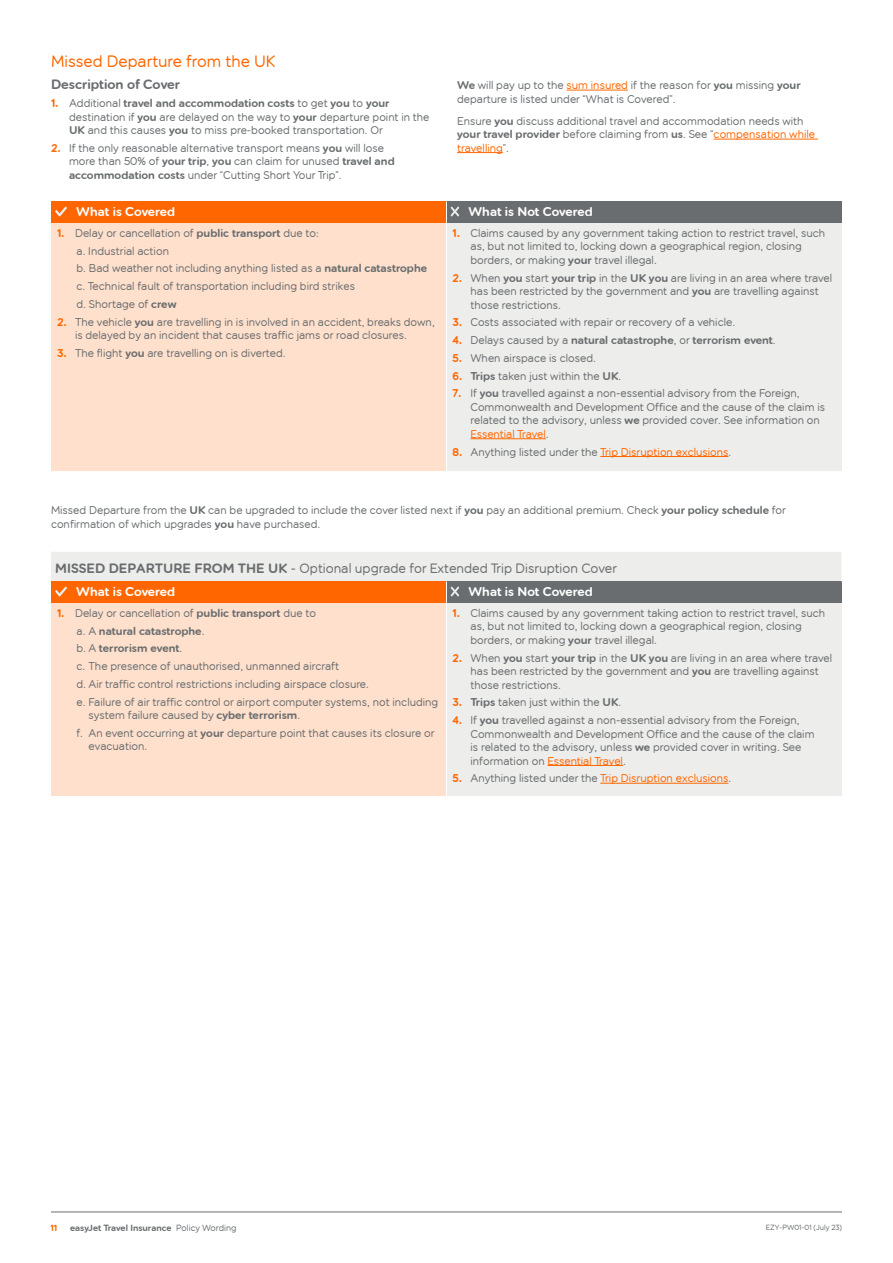
<style>
.page{position:relative;width:893px;height:1263px;background:#fff}
.page>*{position:absolute;margin:0;border:0;box-sizing:border-box;transform-origin:0 0}
.t1{font:16.5px "easy Jet Rounded";color:#f60}
.t2{font:13.5px "easy Jet Rounded";color:#696d6f}
.t3{font:13.5px "easy Jet Rounded Demi";color:#696d6f}
.t4{font:12.75px "easy Jet Rounded Demi";color:#fff}
.t5{font:11.25px/13.5px "easy Jet Rounded";color:#696d6f}
.t6{font:11.25px/17.7px "easy Jet Rounded Demi";color:#696d6f}
.t7{font:11.25px "easy Jet Rounded";color:#f60}
.t8{font:9px "easy Jet Rounded Demi";color:#696d6f}
.t9{font:9px "easy Jet Rounded";color:#696d6f}
.t10{font:9px "easy Jet Rounded Demi";color:#f60}
.t11{font:7.5px "easy Jet Rounded";color:#696d6f}
.s1{color:#f60}
.s2{font-family:"easy Jet Rounded"}
.s3{font-family:"easy Jet Rounded Demi"}
.s4{font-family:"easy Jet Rounded Demi";color:#f60}
.s5{color:#696d6f}
</style>
<div class="page">
<hr style="left:51px;top:1212px;width:791px;height:1px;background:#696d6f">
<div style="left:51px;top:552px;width:791px;height:244px;background:#ededeb"></div>
<div style="left:51px;top:581px;width:395px;height:22px;background:#f60"></div>
<div style="left:446px;top:581px;width:396px;height:22px;background:#696d6f"></div>
<div style="left:51px;top:603px;width:395px;height:193px;background:#ffe0cc"></div>
<hr style="left:446px;top:603px;width:1px;height:193px;background:#fff">
<svg style="left:55px;top:587px;width:12px;height:9px"></svg>
<svg style="left:446px;top:581px;width:13px;height:22px"></svg>
<hr style="left:548px;top:765px;width:75px;height:1px;background:#f60">
<hr style="left:600px;top:783px;width:128px;height:1px;background:#f60">
<hr style="left:566px;top:90px;width:62px;height:1px;background:#f60">
<hr style="left:714px;top:139px;width:104px;height:1px;background:#f60">
<hr style="left:457px;top:152px;width:46px;height:1px;background:#f60">
<div style="left:51px;top:202px;width:395px;height:21px;background:#f60"></div>
<div style="left:446px;top:202px;width:396px;height:21px;background:#696d6f"></div>
<div style="left:51px;top:223px;width:395px;height:248px;background:#ffe0cc"></div>
<div style="left:446px;top:223px;width:396px;height:248px;background:#ededeb"></div>
<hr style="left:446px;top:223px;width:1px;height:248px;background:#fff">
<svg style="left:55px;top:207px;width:12px;height:9px"></svg>
<svg style="left:446px;top:202px;width:13px;height:21px"></svg>
<hr style="left:470px;top:438px;width:76px;height:1px;background:#f60">
<hr style="left:600px;top:456px;width:128px;height:1px;background:#f60">
<h1 class="t1" style="left:51px;top:51px;width:226px">Missed Departure from the UK</h1>
<p class="t3" style="left:51px;top:76px;width:131px">Description of Cover</p>
<p class="t6" style="left:51px;top:94px;width:340px"><span class="s1">1.</span> <span class="s2">Additional</span> travel and accommodation costs <span class="s2">to get</span> you <span class="s2">to</span> your</p>
<p class="t5" style="left:69px;top:110px;width:362px">destination if <span class="s3">you</span> are delayed on the way to <span class="s3">your</span> departure point in the<br><span class="s3">UK</span> and this causes <span class="s3">you</span> to miss pre-booked transportation. Or</p>
<p class="t5" style="left:69px;top:141px;width:327px;text-indent:-18px"><span class="s4">2.</span> If the only reasonable alternative transport means <span class="s3">you</span> will lose more than 50% of <span class="s3">your trip</span>, <span class="s3">you</span> can claim for unused <span class="s3">travel and accommodation costs</span> under “Cutting Short Your Trip”.</p>
<p class="t5" style="left:457px;top:79px;width:345px"><span class="s3">We</span> will pay up to the <span class="s1">sum insured</span> if the reason for <span class="s3">you</span> missing <span class="s3">your </span>departure is listed under “What is Covered”.</p>
<p class="t5" style="left:457px;top:114px;width:359px">Ensure <span class="s3">you</span> discuss additional travel and accommodation needs with <span class="s3">your travel provider</span> before claiming from <span class="s3">us</span>. See “<span class="s1">compensation while travelling</span>”.</p>
<p class="t4" style="left:76px;top:204px;width:100px">What is Covered</p>
<p class="t4" style="left:469px;top:204px;width:126px">What is Not Covered</p>
<p class="t5" style="left:77px;top:224px;width:352px;line-height:17.7px;text-indent:-20px"><span class="s4">1.</span> Delay or cancellation of <span class="s3">public transport</span> due to:<br>a. Industrial action<br>b. Bad weather not including anything listed as a <span class="s3">natural catastrophe </span>c. Technical fault of transportation including bird strikes<br>d. Shortage of <span class="s3">crew</span></p>
<p class="t5" style="left:75px;top:315px;width:361px;text-indent:-18px"><span class="s4">2.</span> The vehicle <span class="s3">you</span> are travelling in is involved in an accident, breaks down, is delayed by an incident that causes traffic jams or road closures.</p>
<p class="t5" style="left:57px;top:346px;width:230px"><span class="s4">3.</span> The flight <span class="s3">you</span> are travelling on is diverted.</p>
<p class="t5" style="left:470px;top:226px;width:356px;text-indent:-18px"><span class="s4">1.</span> Claims caused by any government taking action to restrict travel, such as, but not limited to, locking down a geographical region, closing borders, or making <span class="s3">your</span> travel illegal.</p>
<p class="t5" style="left:470px;top:271px;width:363px;text-indent:-18px"><span class="s4">2.</span> When <span class="s3">you</span> start <span class="s3">your trip</span> in the <span class="s3">UK you</span> are living in an area where travel has been restricted by the government and <span class="s3">you</span> are travelling against those restrictions.</p>
<p class="t5" style="left:452px;top:316px;width:284px"><span class="s4">3.</span> Costs associated with repair or recovery of a vehicle.</p>
<p class="t6" style="left:452px;top:331px;width:325px"><span class="s1">4.</span> <span class="s2">Delays caused by a</span> natural catastrophe<span class="s2">, or</span> terrorism event<span class="s2">.</span></p>
<p class="t5" style="left:452px;top:351px;width:145px"><span class="s4">5.</span> When airspace is closed.</p>
<p class="t5" style="left:452px;top:369px;width:170px"><span class="s4">6.</span> <span class="s3">Trips</span> taken just within the <span class="s3">UK</span>.</p>
<p class="t5" style="left:470px;top:387px;width:356px;text-indent:-18px"><span class="s4">7.</span> If <span class="s3">you</span> travelled against a non-essential advisory from the Foreign, Commonwealth and Development Office and the cause of the claim is related to the advisory, unless <span class="s3">we</span> provided cover. See information on <span class="s1">Essential Travel</span>.</p>
<p class="t7" style="left:452px;top:445px;width:280px"><span class="s3">8.</span> <span class="s5">Anything listed under the</span> Trip Disruption exclusions<span class="s5">.</span></p>
<p class="t5" style="left:51px;top:504px;width:737px">Missed Departure from the <span class="s3">UK</span> can be upgraded to include the cover listed next if <span class="s3">you</span> pay an additional premium. Check <span class="s3">your policy schedule</span> for confirmation of which upgrades <span class="s3">you</span> have purchased.</p>
<p class="t2" style="left:55px;top:560px;width:563px"><span class="s3">MISSED DEPARTURE FROM THE UK</span> - Optional upgrade for Extended Trip Disruption Cover</p>
<p class="t4" style="left:76px;top:584px;width:100px">What is Covered</p>
<p class="t4" style="left:469px;top:584px;width:126px">What is Not Covered</p>
<p class="t5" style="left:57px;top:606px;width:261px"><span class="s4">1.</span> Delay or cancellation of <span class="s3">public transport</span> due to</p>
<p class="t6" style="left:77px;top:622px;width:129px"><span class="s2">a. A</span> natural catastrophe<span class="s2">. b. A</span> terrorism event<span class="s2">.</span></p>
<p class="t5" style="left:76px;top:657px;width:363px;line-height:17.7px">c. The presence of unauthorised, unmanned aircraft<br>d. Air traffic control restrictions including airspace closure.<br>e. Failure of air traffic control or airport computer systems, not including</p>
<p class="t5" style="left:76px;top:706px;width:360px;line-height:17.7px;text-indent:12px">system failure caused by <span class="s3">cyber terrorism</span>.<br>f. An event occurring at <span class="s3">your</span> departure point that causes its closure or</p>
<p class="t5" style="left:89px;top:740px;width:60px">evacuation.</p>
<p class="t5" style="left:470px;top:606px;width:356px;text-indent:-18px"><span class="s4">1.</span> Claims caused by any government taking action to restrict travel, such as, but not limited to, locking down a geographical region, closing borders, or making <span class="s3">your</span> travel illegal.</p>
<p class="t5" style="left:470px;top:651px;width:363px;text-indent:-18px"><span class="s4">2.</span> When <span class="s3">you</span> start <span class="s3">your trip</span> in the <span class="s3">UK you</span> are living in an area where travel has been restricted by the government and <span class="s3">you</span> are travelling against those restrictions.</p>
<p class="t5" style="left:452px;top:696px;width:170px"><span class="s4">3.</span> <span class="s3">Trips</span> taken just within the <span class="s3">UK</span>.</p>
<p class="t5" style="left:470px;top:713px;width:346px;text-indent:-18px"><span class="s4">4.</span> If <span class="s3">you</span> travelled against a non-essential advisory from the Foreign, Commonwealth and Development Office and the cause of the claim is related to the advisory, unless <span class="s3">we</span> provided cover in writing. See information on <span class="s1">Essential Travel</span>.</p>
<p class="t7" style="left:452px;top:772px;width:280px"><span class="s3">5.</span> <span class="s5">Anything listed under the</span> Trip Disruption exclusions<span class="s5">.</span></p>
<p class="t10" style="left:50px;top:1222px;width:8px">11</p>
<p class="t8" style="left:70px;top:1222px;width:103px">easyJet Travel Insurance</p>
<p class="t11" style="left:766px;top:1223px;width:78px">EZY-PW01-01 (July 23)</p>
<p class="t9" style="left:176px;top:1223px;width:62px">Policy Wording</p>
</div>
